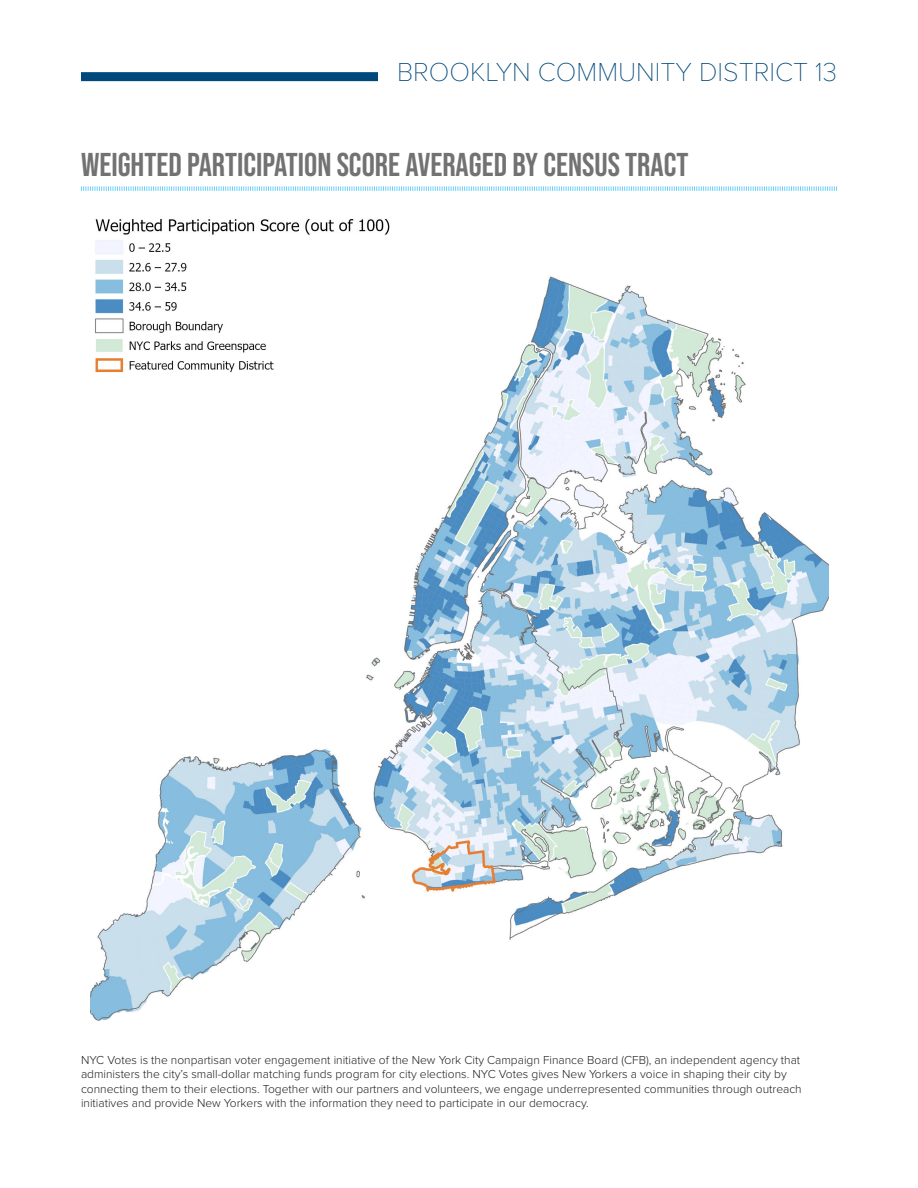
<style>
.page{position:relative;width:918px;height:1188px;background:#fff}
.page>*{position:absolute;margin:0;border:0;box-sizing:border-box;transform-origin:0 0}
.subhead_1{font:33px "Bebas Neue";color:#727272}
.t1{font:100 27px "Proxima Nova T";color:#01497b}
.footnotes___Back{font:300 12px/14.4px "Proxima Nova";color:#231f20}
</style>
<div class="page">
<div style="left:81px;top:72px;width:297px;height:9px;background:#01497b"></div>
<img style="left:91px;top:219px;width:737px;height:802px">
<svg style="left:81px;top:186px;width:756px;height:5px"></svg>
<h2 class="t1" style="left:397px;top:52px;width:441px">BROOKLYN COMMUNITY DISTRICT 13</h2>
<p class="subhead_1" style="left:81px;top:145px;width:609px">WEIGHTED PARTICIPATION SCORE AVERAGED BY CENSUS TRACT</p>
<p class="footnotes___Back" style="left:81px;top:1053px;width:722px">NYC Votes is the nonpartisan voter engagement initiative of the New York City Campaign Finance Board (CFB), an independent agency that administers the city’s small-dollar matching funds program for city elections. NYC Votes gives New Yorkers a voice in shaping their city by connecting them to their elections. Together with our partners and volunteers, we engage underrepresented communities through outreach initiatives and provide New Yorkers with the information they need to participate in our democracy.</p>
</div>
